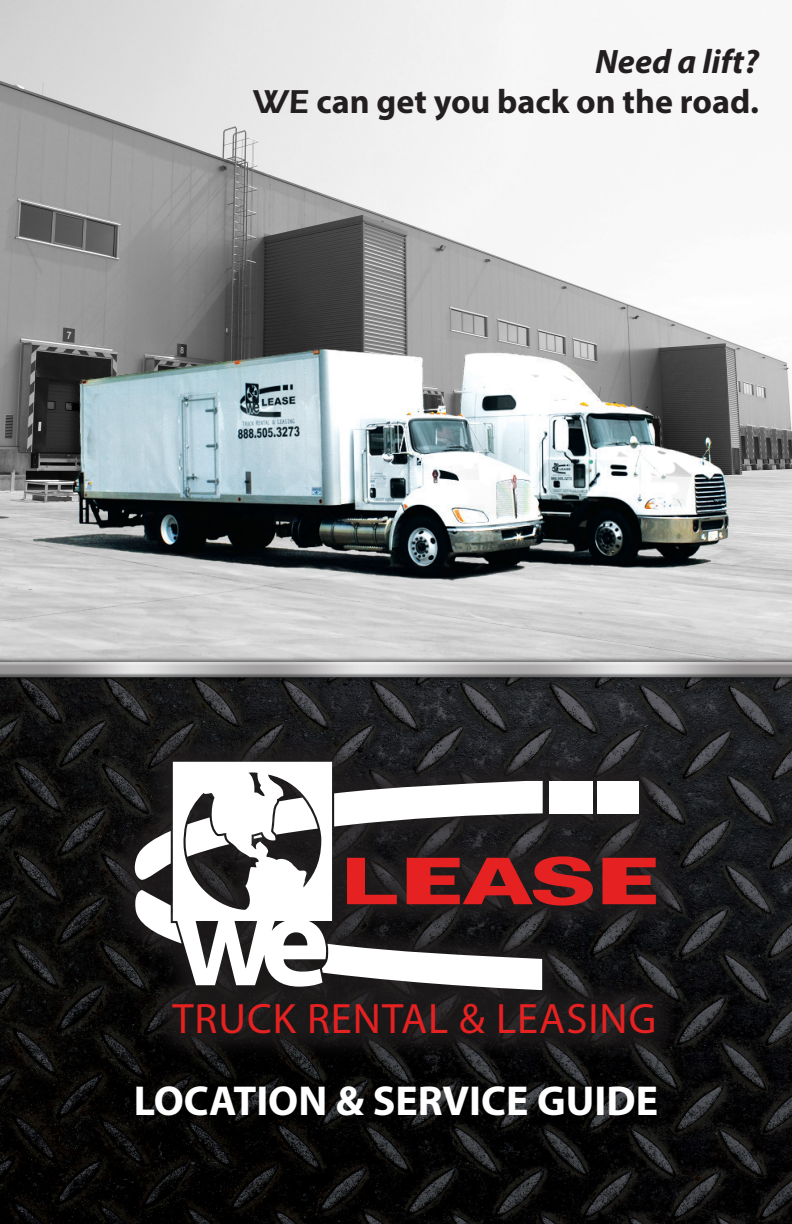
<style>
.page{position:relative;width:792px;height:1224px;background:#fff}
.page>*{position:absolute;margin:0;border:0;box-sizing:border-box;transform-origin:0 0}
.t1{font:42.6px "Myriad Pro";letter-spacing:.025em;color:#e52121}
.t2{font:700 42px "Myriad Pro";color:#fff}
.t3{font:700 34px "Myriad Pro";color:#231f20}
.t4{font:italic 700 34px "Myriad Pro";color:#231f20}
.s1{font-family:"Eras ITC";font-weight:600}
</style>
<div class="page">
<img style="left:0;top:0;width:792px;height:657px">
<img style="left:0;top:683px;width:792px;height:541px">
<img style="left:33px;top:272px;width:726px;height:363px">
<div style="left:107px;top:734px;width:577px;height:327px;background:#231f20;opacity:.75"></div>
<svg style="left:602px;top:858px;width:54px;height:46px"></svg>
<div style="left:598px;top:781px;width:41px;height:32px;background:#fff"></div>
<svg style="left:135px;top:762px;width:458px;height:228px"></svg>
<img style="left:0;top:657px;width:792px;height:26px">
<p class="t4" style="left:595px;top:39px;width:165px">Need a lift?</p>
<p class="t3" style="left:253px;top:79px;width:507px"><span class="s1">WE</span> can get you back on the road.</p>
<p class="t1" style="left:172px;top:993px;width:485px">TRUCK RENTAL &amp; LEASING</p>
<p class="t2" style="left:134px;top:1074px;width:526px">LOCATION &amp; SERVICE GUIDE</p>
</div>
